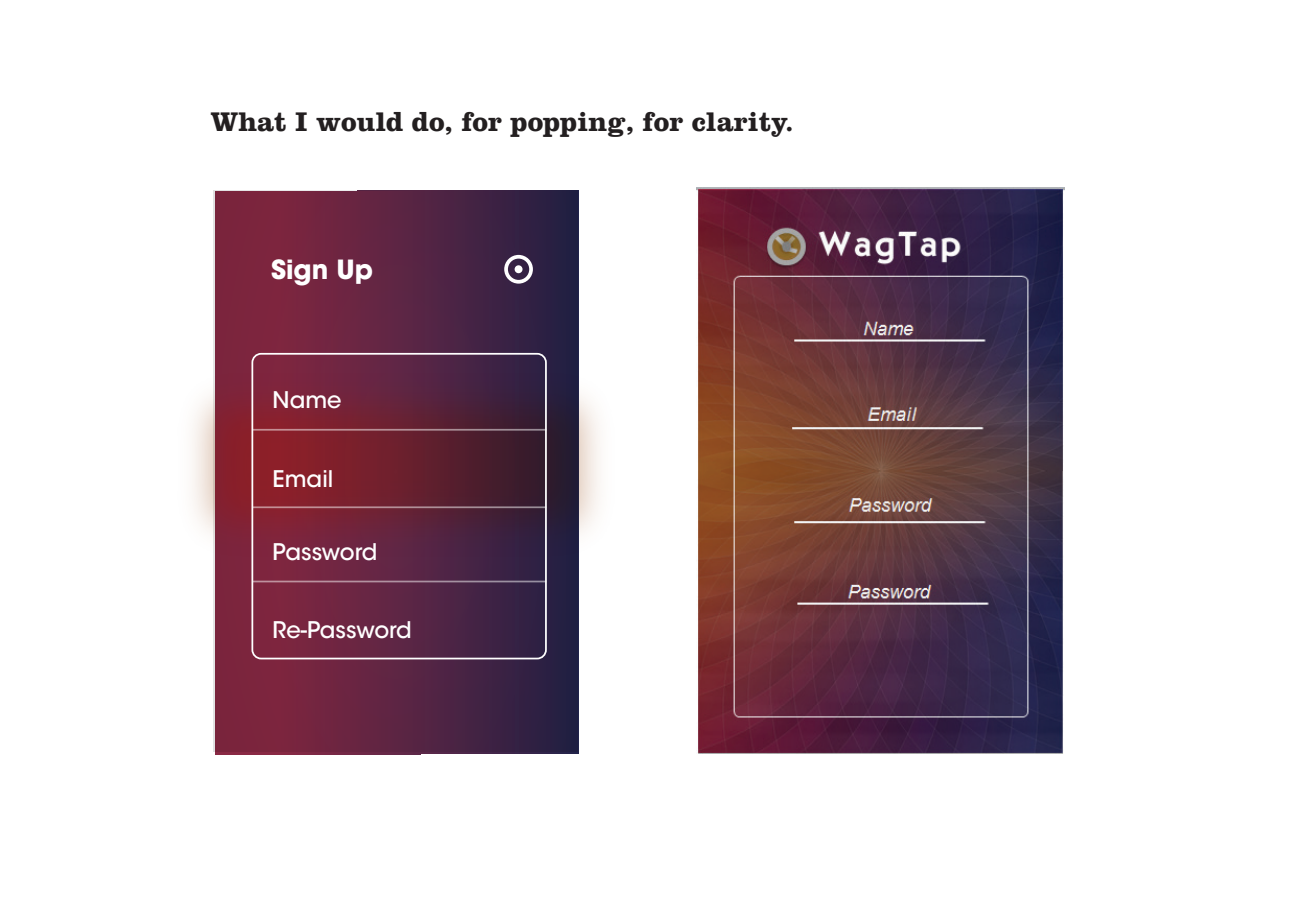
<style>
.page{position:relative;width:1302px;height:902px;background:#fff}
.page>*{position:absolute;margin:0;border:0;box-sizing:border-box;transform-origin:0 0}
.t1{font:700 28px "Clarendon LT Std";color:#231f20}
.t2{font:700 26.25px "ITC Avant Garde Std";color:#fff}
.t3{font:500 22.75px "ITC Avant Garde Std";color:#fff}
</style>
<div class="page">
<img style="left:192px;top:345px;width:408px;height:238px">
<svg style="left:213px;top:191px;width:364px;height:560px;background:#5d243f"></svg>
<img style="left:696px;top:187px;width:368px;height:565px">
<div style="left:251px;top:353px;width:296px;height:306px;border:2px solid #fff;border-radius:9px"></div>
<svg style="left:504px;top:255px;width:29px;height:28px"></svg>
<div style="left:515px;top:265px;width:8px;height:8px;background:#fff;border-radius:50%"></div>
<hr style="left:252px;top:429px;width:294px;height:1px;background:#fff">
<hr style="left:252px;top:506px;width:294px;height:2px;background:#fff">
<hr style="left:252px;top:580px;width:294px;height:2px;background:#fff">
<p class="t1" style="left:211px;top:104px;width:585px">What I would do, for popping, for clarity.</p>
<p class="t2" style="left:271px;top:253px;width:104px">Sign Up</p>
<p class="t3" style="left:273px;top:385px;width:71px">Name</p>
<p class="t3" style="left:273px;top:464px;width:62px">Email</p>
<p class="t3" style="left:273px;top:537px;width:106px">Password</p>
<p class="t3" style="left:273px;top:615px;width:141px">Re-Password</p>
</div>
